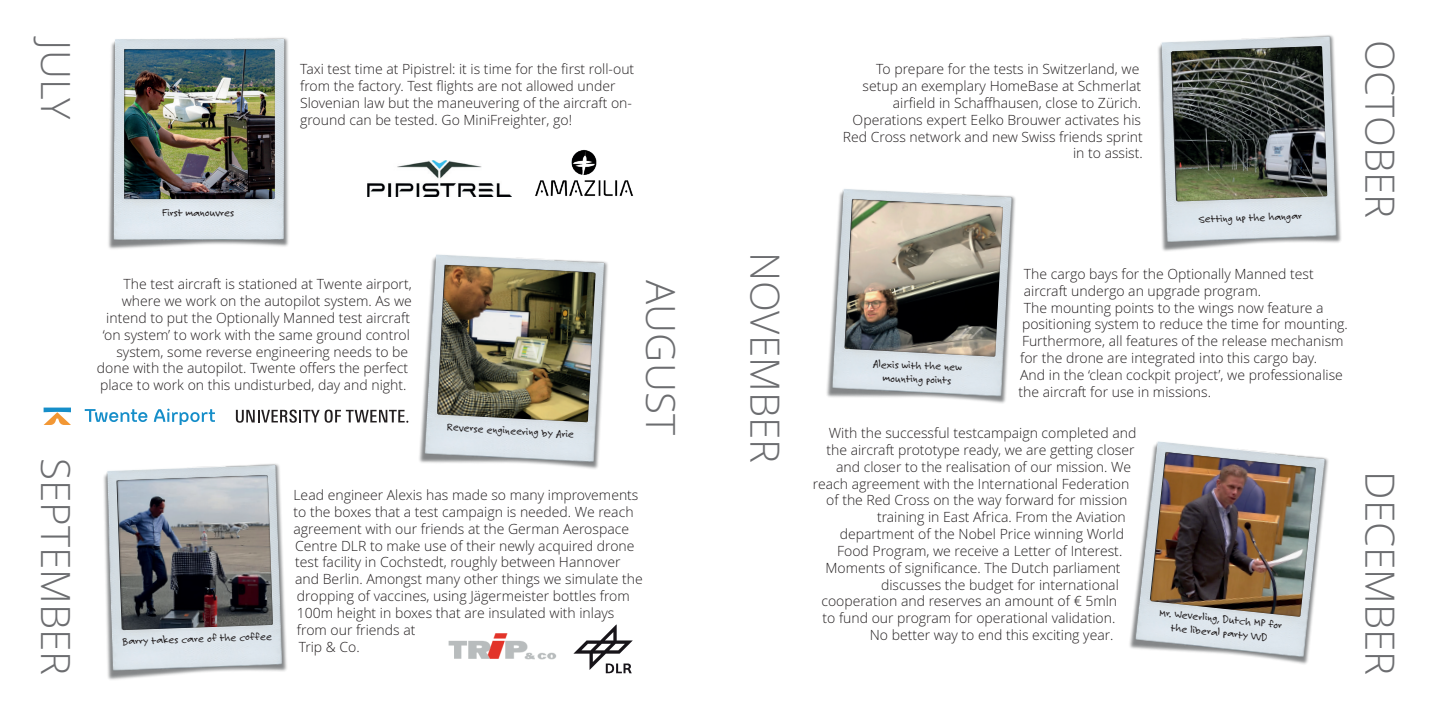
<style>
.page{position:relative;width:1429px;height:715px;background:#fff}
.page>*{position:absolute;margin:0;border:0;box-sizing:border-box;transform-origin:0 0}
.t1{font:300 40.25px "Open Sans";color:#6c6d70}
.t2{font:300 14px/16.8px "Open Sans";color:#231f20}
.t3{font:11.38px/13.7px "Felt Tip Roman";color:#231f20;text-align:center}
</style>
<div class="page">
<img style="left:103px;top:463px;width:184px;height:217px">
<svg style="left:117px;top:473px;width:159px;height:159px;background:#77787d"></svg>
<img style="left:408px;top:254px;width:200px;height:215px">
<img style="left:437px;top:263px;width:161px;height:162px">
<img style="left:826px;top:189px;width:190px;height:215px">
<img style="left:844px;top:198px;width:162px;height:161px">
<img style="left:1158px;top:35px;width:183px;height:216px">
<svg style="left:1171px;top:45px;width:159px;height:159px;background:#50554f"></svg>
<img style="left:1129px;top:441px;width:200px;height:223px">
<img style="left:1150px;top:450px;width:169px;height:169px">
<img style="left:108px;top:37px;width:181px;height:212px">
<div style="left:124px;top:48px;width:154px;height:154px;background:#231f20;opacity:.75"></div>
<svg style="left:236px;top:409px;width:172px;height:13px"></svg>
<svg style="left:44px;top:407px;width:27px;height:18px"></svg>
<svg style="left:154px;top:408px;width:61px;height:17px"></svg>
<svg style="left:85px;top:409px;width:62px;height:13px"></svg>
<img style="left:448px;top:633px;width:108px;height:27px">
<svg style="left:573px;top:624px;width:60px;height:49px"></svg>
<img style="left:367px;top:161px;width:145px;height:35px">
<img style="left:535px;top:149px;width:99px;height:47px">
<h1 class="t1" style="left:79px;top:40px;width:81px;rotate:90deg">JULY</h1>
<p class="t2" style="left:300px;top:61px;width:336px">Taxi test time at Pipistrel: it is time for the first roll-out from the factory. Test flights are not allowed under Slovenian law but the maneuvering of the aircraft on&shy;ground can be tested. Go MiniFreighter, go!</p>
<h1 class="t1" style="left:79px;top:458px;width:219px;rotate:90deg">SEPTEMBER</h1>
<p class="t3" style="left:162px;top:205px;width:74px">First manouvres</p>
<p class="t2" style="left:124px;top:276px;width:290px">The test aircraft is stationed at Twente airport,</p>
<p class="t2" style="left:122px;top:293px;width:291px">where we work on the autopilot system. As we</p>
<p class="t2" style="left:106px;top:309px;width:305px">intend to put the Optionally Manned test aircraft</p>
<p class="t2" style="left:103px;top:326px;width:309px">‘on system’ to work with the same ground control</p>
<p class="t2" style="left:116px;top:343px;width:293px">system, some reverse engineering needs to be</p>
<p class="t2" style="left:97px;top:360px;width:313px">done with the autopilot. Twente offers the perfect</p>
<p class="t2" style="left:100px;top:377px;width:308px">place to work on this undisturbed, day and night.</p>
<p class="t3" style="left:447px;top:420px;width:129px;rotate:3deg">Reverse engineering by Arie</p>
<h1 class="t1" style="left:683px;top:280px;width:156px;rotate:90deg">AUGUST</h1>
<p class="t3" style="left:122px;top:634px;width:151px;rotate:-2deg">Barry takes care of the coffee</p>
<p class="t2" style="left:293px;top:487px;width:346px">Lead engineer Alexis has made so many improvements</p>
<p class="t2" style="left:293px;top:503px;width:342px">to the boxes that a test campaign is needed. We reach</p>
<p class="t2" style="left:293px;top:520px;width:337px">agreement with our friends at the German Aerospace</p>
<p class="t2" style="left:295px;top:537px;width:341px">Centre DLR to make use of their newly acquired drone</p>
<p class="t2" style="left:295px;top:554px;width:327px">test facility in Cochstedt, roughly between Hannover</p>
<p class="t2" style="left:295px;top:571px;width:349px">and Berlin. Amongst many other things we simulate the</p>
<p class="t2" style="left:297px;top:587px;width:334px">dropping of vaccines, using Jägermeister bottles from</p>
<p class="t2" style="left:297px;top:604px;width:319px">100m height in boxes that are insulated with inlays</p>
<p class="t2" style="left:297px;top:621px;width:120px">from our friends at</p>
<p class="t2" style="left:299px;top:638px;width:63px">Trip &amp; Co.</p>
<h1 class="t1" style="left:788px;top:252px;width:212px;rotate:90deg">NOVEMBER</h1>
<p class="t2" style="left:843px;top:61px;width:301px;text-align:right">To prepare for the tests in Switzerland, we setup an exemplary HomeBase at Schmerlat airfield in Schaffhausen, close to Zürich.<br>Operations expert Eelko Brouwer activates his Red Cross network and new Swiss friends sprint in to assist.</p>
<p class="t3" style="left:1198px;top:212px;width:105px;rotate:-2deg">Setting up the hangar</p>
<p class="t2" style="left:1024px;top:266px;width:291px">The cargo bays for the Optionally Manned test</p>
<p class="t2" style="left:1024px;top:282px;width:239px">aircraft undergo an upgrade program.</p>
<p class="t2" style="left:1024px;top:299px;width:301px">The mounting points to the wings now feature a</p>
<p class="t2" style="left:1022px;top:316px;width:327px">positioning system to reduce the time for mounting.</p>
<p class="t2" style="left:1022px;top:333px;width:323px">Furthermore, all features of the release mechanism</p>
<p class="t2" style="left:1020px;top:350px;width:298px">for the drone are integrated into this cargo bay.</p>
<p class="t2" style="left:1020px;top:366px;width:324px">And in the ‘clean cockpit project’, we professionalise</p>
<p class="t2" style="left:1018px;top:383px;width:194px">the aircraft for use in missions.</p>
<p class="t2" style="left:829px;top:425px;width:309px">With the successful testcampaign completed and</p>
<p class="t2" style="left:826px;top:441px;width:310px">the aircraft prototype ready, we are getting closer</p>
<p class="t2" style="left:836px;top:458px;width:296px">and closer to the realisation of our mission. We</p>
<p class="t2" style="left:813px;top:475px;width:318px">reach agreement with the International Federation</p>
<p class="t2" style="left:826px;top:492px;width:303px">of the Red Cross on the way forward for mission</p>
<p class="t2" style="left:877px;top:509px;width:250px">training in East Africa. From the Aviation</p>
<p class="t2" style="left:840px;top:525px;width:286px">department of the Nobel Price winning World</p>
<p class="t2" style="left:837px;top:542px;width:287px">Food Program, we receive a Letter of Interest.</p>
<p class="t2" style="left:825px;top:559px;width:297px">Moments of significance. The Dutch parliament</p>
<p class="t2" style="left:881px;top:576px;width:239px">discusses the budget for international</p>
<p class="t2" style="left:821px;top:593px;width:297px">cooperation and reserves an amount of € 5mln</p>
<p class="t2" style="left:822px;top:609px;width:294px">to fund our program for operational validation.</p>
<p class="t2" style="left:870px;top:626px;width:245px">No better way to end this exciting year.</p>
<p class="t3" style="left:873px;top:356px;width:91px;rotate:2deg">Alexis with the new mounting points</p>
<p class="t3" style="left:1160px;top:605px;width:125px;rotate:6deg">Mr. Weverling, Dutch MP for the liberal party VVD</p>
<h1 class="t1" style="left:1403px;top:40px;width:180px;rotate:90deg">OCTOBER</h1>
<h1 class="t1" style="left:1403px;top:471px;width:205px;rotate:90deg">DECEMBER</h1>
</div>
